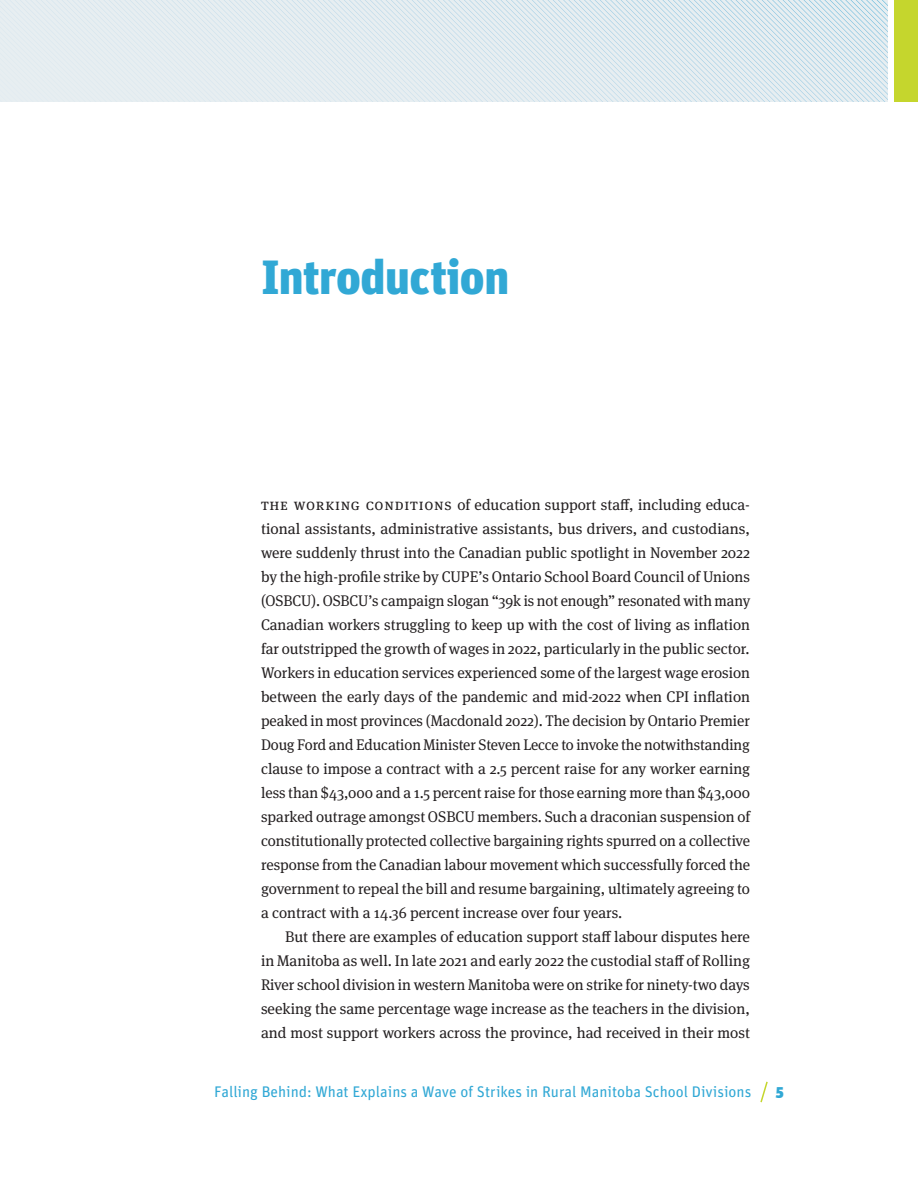
<style>
.page{position:relative;width:918px;height:1188px;background:#fff}
.page>*{position:absolute;margin:0;border:0;box-sizing:border-box;transform-origin:0 0}
.Chapter_title{font:900 48px "Unit";letter-spacing:-.01em;color:#31a8d5}
.Body_text__chapter_opening{font:15.3px/24px "Meta Serif OT";color:#231f20;text-align:justify}
.Body_text{font:15.3px/24px "Meta Serif OT";color:#231f20;text-align:justify}
.t1{font:15.3px "Unit";color:#31a8d5}
.t2{font:900 15.3px "Unit";color:#31a8d5}
</style>
<div class="page">
<svg style="left:760px;top:1081px;width:8px;height:22px"></svg>
<div style="left:0;top:0;width:888px;height:102px;background:#e7eef1"></div>
<div style="left:894px;top:0;width:24px;height:102px;background:#c5d62d"></div>
<svg style="left:138px;top:0;width:750px;height:102px"></svg>
<p class="Chapter_title" style="left:261px;top:247px;width:250px">Introduction</p>
<p class="Body_text__chapter_opening" style="left:261px;top:493px;width:491px">The working condit ions of education support staff, including educa&shy;tional assistants, administrative assistants, bus drivers, and custodians, were suddenly thrust into the Canadian public spotlight in November 2022 by the high-profile strike by CUPE’s Ontario School Board Council of Unions (OSBCU). OSBCU’s campaign slogan “39k is not enough” resonated with many Canadian workers struggling to keep up with the cost of living as inflation far outstripped the growth of wages in 2022, particularly in the public sector.<br>Workers in education services experienced some of the largest wage erosion between the early days of the pandemic and mid-2022 when CPI inflation peaked in most provinces (Macdonald 2022). The decision by Ontario Premier Doug Ford and Education Minister Steven Lecce to invoke the notwithstanding clause to impose a contract with a 2.5 percent raise for any worker earning less than $43,000 and a 1.5 percent raise for those earning more than $43,000 sparked outrage amongst OSBCU members. Such a draconian suspension of constitutionally protected collective bargaining rights spurred on a collective response from the Canadian labour movement which successfully forced the government to repeal the bill and resume bargaining, ultimately agreeing to a contract with a 14.36 percent increase over four years.</p>
<p class="Body_text" style="left:261px;top:925px;width:491px;text-indent:24px">But there are examples of education support staff labour disputes here in Manitoba as well. In late 2021 and early 2022 the custodial staff of Rolling River school division in western Manitoba were on strike for ninety-two days seeking the same percentage wage increase as the teachers in the division, and most support workers across the province, had received in their most</p>
<p class="t1" style="left:214px;top:1083px;width:539px">Falling Behind: What Explains a Wave of Strikes in Rural Manitoba School Divisions</p>
<p class="t2" style="left:776px;top:1082px;width:9px">5</p>
</div>
